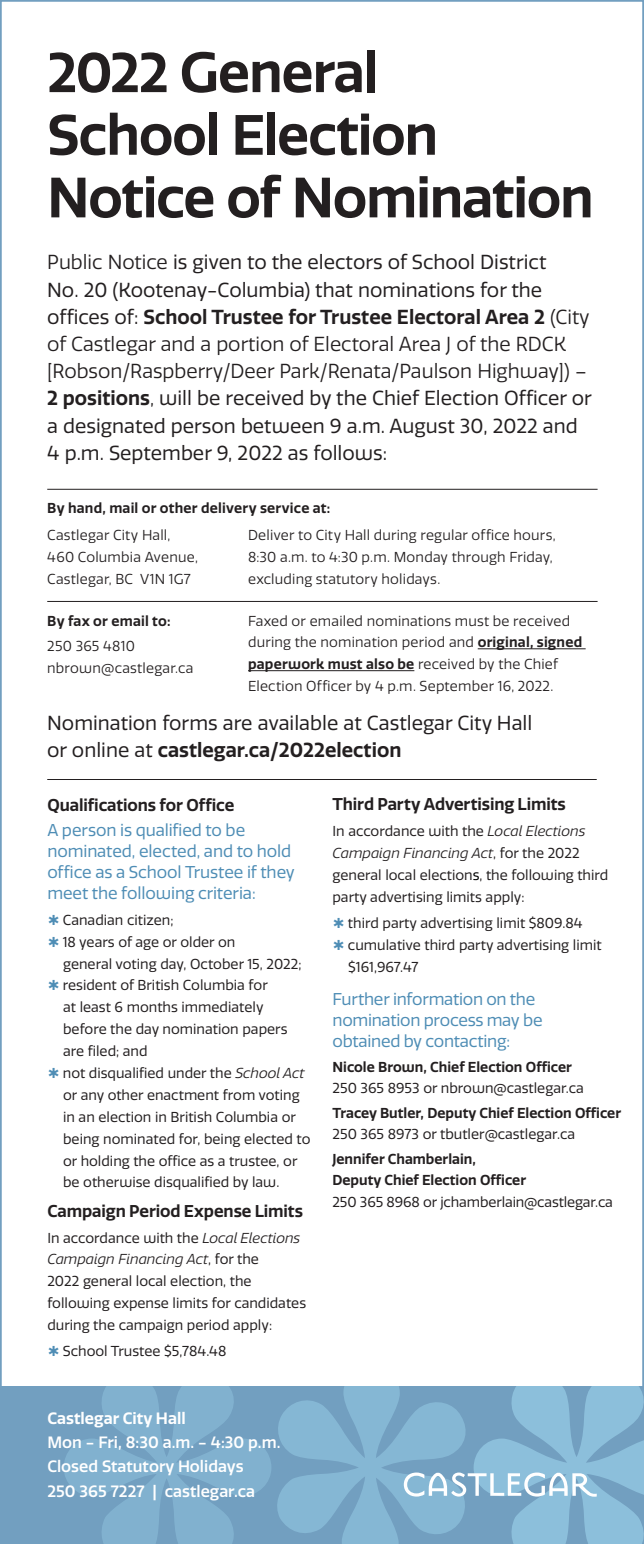
<style>
.page{position:relative;width:644px;height:1544px;background:#fff}
.page>*{position:absolute;margin:0;border:0;box-sizing:border-box;transform-origin:0 0}
.t1{font:600 55.12px/62.6px "Quatro";letter-spacing:-.02em;color:#231f20}
.Body_Large{font:19.78px/27.1px "Quatro";color:#231f20}
.t2{font:16.62px/21px "Quatro";letter-spacing:-.01em;color:#4e8db5}
.Bold_Title{font:600 16.62px "Quatro";letter-spacing:-.005em;color:#231f20}
.Footer_Text{font:500 15.92px/24.3px "Quatro";color:#fff}
.Body_Small{font:14px/21.9px "Quatro";color:#231f20}
.Details_-_No_Rule{font:14px/21.9px "Quatro";letter-spacing:.015em;color:#231f20}
.Body_Small-2{font:600 14px/21px "Quatro";color:#231f20}
.Details_-_Rule{font:600 14px "Quatro";letter-spacing:.015em;color:#231f20}
.s1{font-size:54.25px}
.s2{font-style:inherit}
.s3{font-weight:600}
.s4{font-style:italic}
.s5{color:#000}
.s6{font-weight:400}
</style>
<div class="page">
<div style="left:0;top:1386px;width:644px;height:158px;background:#729fc0"></div>
<svg style="left:64px;top:1386px;width:580px;height:158px"></svg>
<hr style="left:47px;top:489px;width:551px;height:1px;background:#231f20">
<hr style="left:47px;top:601px;width:551px;height:1px;background:#231f20">
<hr style="left:478px;top:648px;width:108px;height:1px;background:#231f20">
<hr style="left:248px;top:670px;width:166px;height:1px;background:#231f20">
<hr style="left:47px;top:779px;width:550px;height:1px;background:#231f20">
<h1 class="t1" style="left:47px;top:42px;width:548px"><span class="s1">2022</span> General<br>School Election<br>Notice of Nomination</h1>
<p class="Body_Large" style="left:47px;top:249px;width:546px"><span class="s2">Public Notice</span> is given to the electors of School District<br>No. 20 (Kootenay-Columbia) that nominations for the offices of: <span class="s3">School Trustee for Trustee Electoral Area 2</span> <span class="s2">(City of Castlegar and a portion of Electoral Area J of the RDCK [Robson/Raspberry/Deer Park/Renata/Paulson Highway]) – </span><span class="s3">2 positions</span><span class="s2">,</span> will be received by the Chief Election Officer or a designated person between 9 a.m. August 30, 2022 and 4 p.m. September 9, 2022 as follows:</p>
<p class="Details_-_Rule" style="left:47px;top:500px;width:285px">By hand, mail or other delivery service at:</p>
<p class="Details_-_No_Rule" style="left:47px;top:525px;width:152px">Castlegar City Hall,<br>460 Columbia Avenue,<br>Castlegar, BC V1N 1G7</p>
<p class="Details_-_No_Rule" style="left:248px;top:525px;width:309px">Deliver to City Hall during regular office hours,<br>8:30 a.m. to 4:30 p.m. Monday through Friday, excluding statutory holidays.</p>
<p class="Details_-_No_Rule" style="left:248px;top:610px;width:336px">Faxed or emailed nominations must be received during the nomination period and <span class="s3">original, signed paperwork must also be</span> received by the Chief Election Officer by 4 p.m. September 16, 2022.</p>
<p class="Details_-_Rule" style="left:47px;top:612px;width:125px">By fax or email to:</p>
<p class="Details_-_No_Rule" style="left:47px;top:635px;width:148px">250 365 4810 nbrown@castlegar.ca</p>
<p class="Body_Large" style="left:47px;top:709px;width:487px">Nomination forms are available at Castlegar City Hall or online at <span class="s3">castlegar.ca/2022election</span></p>
<p class="Bold_Title" style="left:47px;top:795px;width:189px">Qualifications for Office</p>
<h3 class="t2" style="left:47px;top:819px;width:249px">A person is qualified to be nominated, elected, and to hold office as a School Trustee if they meet the following criteria:</h3>
<p class="Body_Small" style="left:63px;top:909px;width:112px">Canadian citizen;</p>
<p class="Body_Small" style="left:63px;top:931px;width:240px">18 years of age or older on<br>general voting day, October 15, 2022;</p>
<p class="Body_Small" style="left:63px;top:975px;width:226px">resident of British Columbia for<br>at least 6 months immediately before the day nomination papers are filed; and</p>
<p class="Body_Small" style="left:63px;top:1062px;width:249px">not disqualified under the <span class="s4">School Act </span>or any other enactment from voting in an election in British Columbia or being nominated for, being elected to or holding the office as a trustee, or be otherwise disqualified by law.</p>
<p class="Bold_Title" style="left:47px;top:1201px;width:257px">Campaign Period Expense Limits</p>
<p class="Body_Small" style="left:47px;top:1227px;width:260px">In accordance with the <span class="s4">Local Elections Campaign Financing Act</span>, for the<br>2022 general local election, the following expense limits for candidates during the campaign period apply:</p>
<p class="Body_Small" style="left:63px;top:1340px;width:165px">School Trustee $5,784.48</p>
<p class="Footer_Text" style="left:47px;top:1406px;width:235px"><span class="s3">Castlegar City Hall<br></span>Mon - Fri, 8:30 a.m. - 4:30 p.m.<br>Closed Statutory Holidays</p>
<p class="Footer_Text" style="left:47px;top:1479px;width:209px">250 365 7227 | castlegar.ca</p>
<p class="Bold_Title" style="left:332px;top:795px;width:235px">Third Party Advertising Limits</p>
<p class="Body_Small" style="left:332px;top:820px;width:277px">In accordance with the <span class="s4">Local Elections Campaign Financing Act</span>, for the 2022 general local election<span class="s5">s</span>, the following third party advertising limits apply:</p>
<p class="Body_Small" style="left:348px;top:912px;width:236px">third party advertising limit $809.84</p>
<p class="Body_Small" style="left:348px;top:934px;width:255px">cumulative third party advertising limit $161,967.47</p>
<h3 class="t2" style="left:332px;top:988px;width:212px">Further information on the nomination process may be obtained by contacting:</h3>
<p class="Body_Small-2" style="left:332px;top:1056px;width:253px">Nicole Brown, Chief Election Officer<br><span class="s6">250 365 8953 or nbrown@castlegar.ca</span></p>
<p class="Body_Small-2" style="left:332px;top:1102px;width:290px">Tracey Butler, Deputy Chief Election Officer<br><span class="s6">250 365 8973 or tbutler@castlegar.ca</span></p>
<p class="Body_Small-2" style="left:332px;top:1148px;width:282px">Jennifer Chamberlain,<br>Deputy Chief Election Officer<br><span class="s6">250 365 8968 or jchamberlain@castlegar.ca</span></p>
</div>
